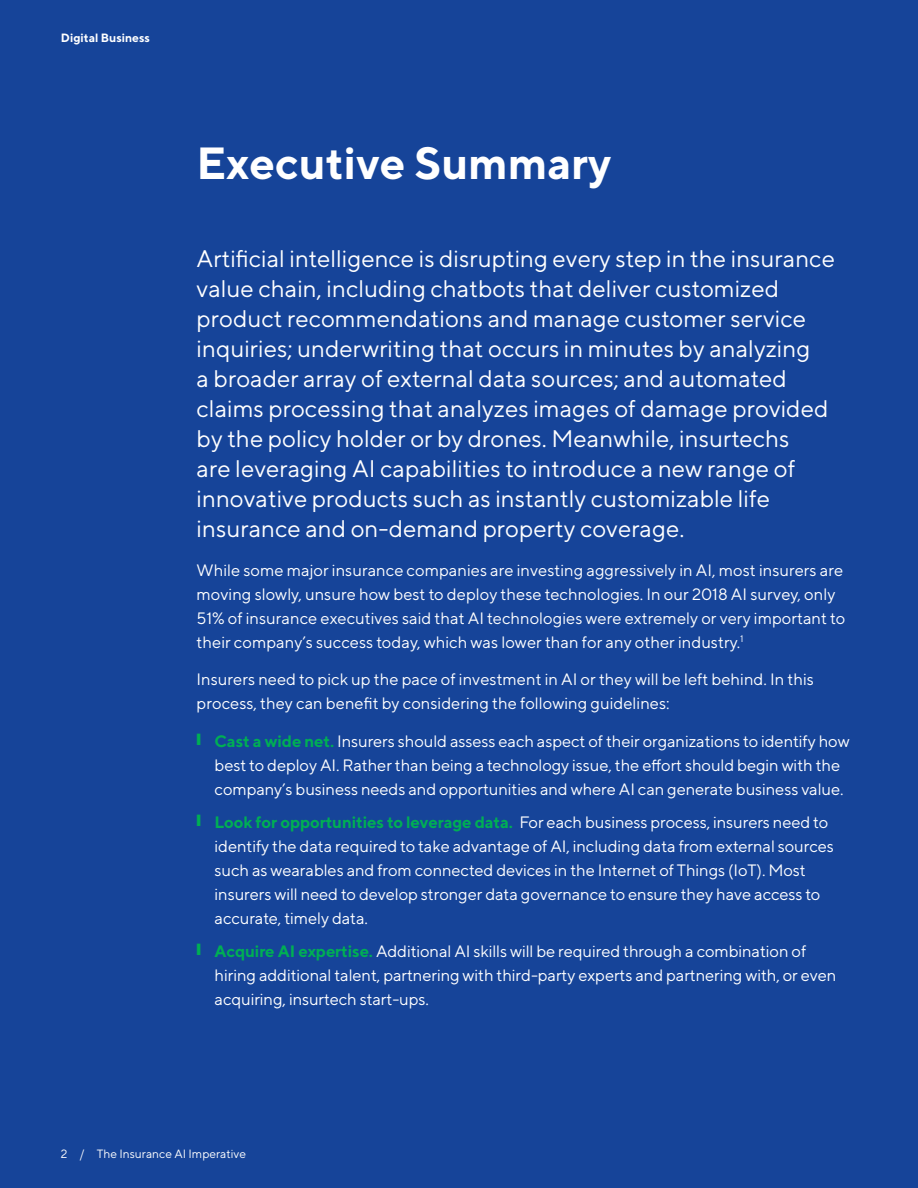
<style>
.page{position:relative;width:918px;height:1188px;background:#164499}
.page>*{position:absolute;margin:0;border:0;box-sizing:border-box;transform-origin:0 0}
.t1{font:700 45px "TT Norms";color:#fff}
.t2{font:24px/30px "TT Norms";color:#fff}
.t3{font:16.5px/24px "TT Norms";letter-spacing:-.005em;color:#fff}
.t4{font:12px "TT Norms";color:#fff}
.t5{font:700 12px "TT Norms";color:#fff}
.s1{color:#00af54}
.s2{font-weight:700;color:#00af54}
</style>
<div class="page">
<p class="t5" style="left:61px;top:30px;width:91px">Digital Business</p>
<h1 class="t1" style="left:197px;top:135px;width:416px">Executive Summary</h1>
<p class="t2" style="left:197px;top:243px;width:640px">Artificial intelligence is disrupting every step in the insurance value chain, including chatbots that deliver customized product recommendations and manage customer service inquiries; underwriting that occurs in minutes by analyzing<br>a broader array of external data sources; and automated claims processing that analyzes images of damage provided by the policy holder or by drones. Meanwhile, insurtechs<br>are leveraging AI capabilities to introduce a new range of innovative products such as instantly customizable life insurance and on-demand property coverage.</p>
<p class="t3" style="left:197px;top:558px;width:650px">While some major insurance companies are investing aggressively in AI, most insurers are moving slowly, unsure how best to deploy these technologies. In our 2018 AI survey, only 51% of insurance executives said that AI technologies were extremely or very important to their company’s success today, which was lower than for any other industry.<sup>1</sup></p>
<p class="t3" style="left:197px;top:667px;width:619px">Insurers need to pick up the pace of investment in AI or they will be left behind. In this process, they can benefit by considering the following guidelines:</p>
<p class="t3" style="left:215px;top:729px;width:637px;text-indent:-18px"><span class="s1">❙</span> <span class="s2">Cast a wide net.</span> Insurers should assess each aspect of their organizations to identify how best to deploy AI. Rather than being a technology issue, the effort should begin with the company’s business needs and opportunities and where AI can generate business value.</p>
<p class="t3" style="left:215px;top:810px;width:621px;text-indent:-18px"><span class="s1">❙</span> <span class="s2">Look for opportunities to leverage data.</span> For each business process, insurers need to identify the data required to take advantage of AI, including data from external sources such as wearables and from connected devices in the Internet of Things (IoT). Most insurers will need to develop stronger data governance to ensure they have access to accurate, timely data.</p>
<p class="t3" style="left:215px;top:939px;width:623px;text-indent:-18px"><span class="s1">❙</span> <span class="s2">Acquire AI expertise.</span> Additional AI skills will be required through a combination of hiring additional talent, partnering with third-party experts and partnering with, or even acquiring, insurtech start-ups.</p>
<p class="t4" style="left:61px;top:1146px;width:187px">2 / The Insurance AI Imperative</p>
</div>
